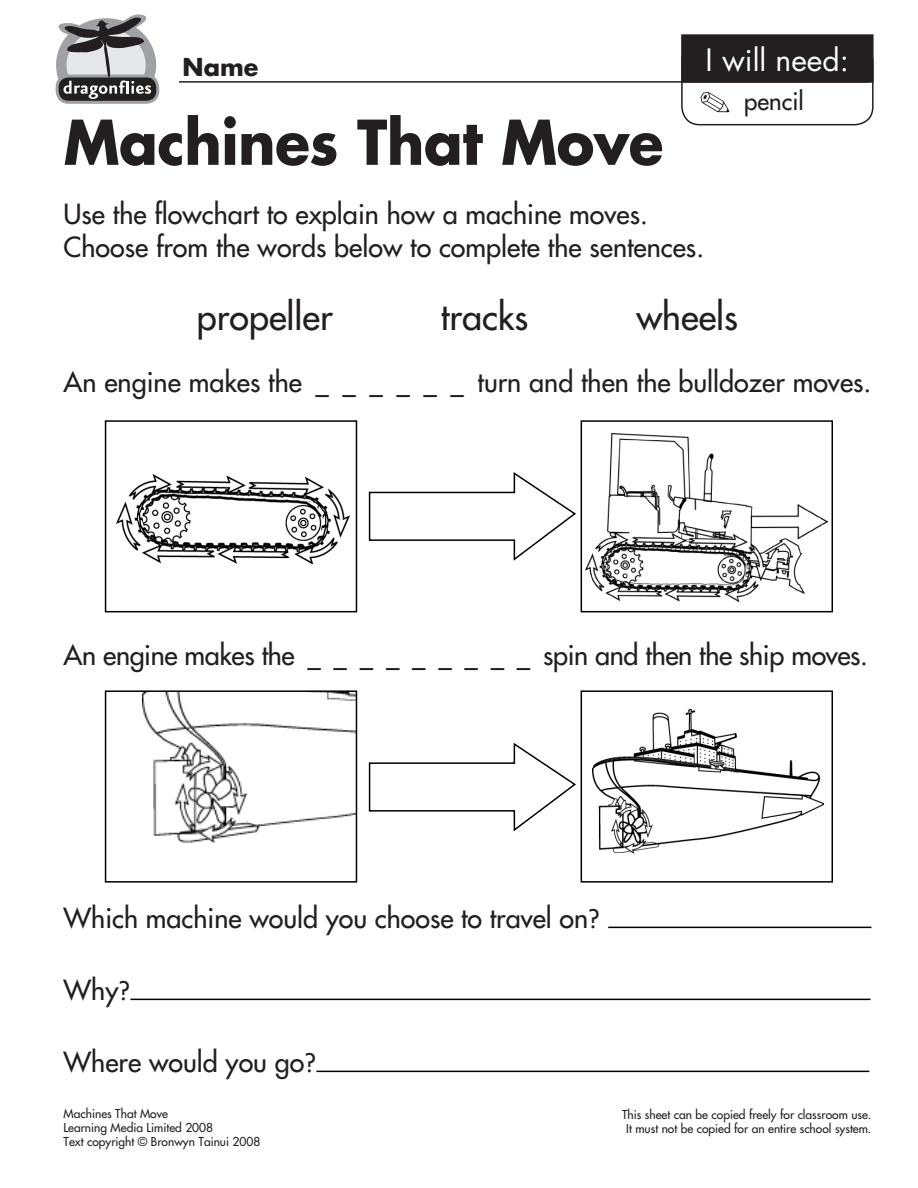
<style>
.page{position:relative;width:918px;height:1188px;background:#fff}
.page>*{position:absolute;margin:0;border:0;box-sizing:border-box;transform-origin:0 0}
.Title_SassoonSans{font:700 60px "Futura NZ";letter-spacing:-.01em;color:#231f20;scale:.95 1}
.Body_text{font:36px "Futura NZ";color:#231f20}
.I_will_need__Sassoon{font:30px "Futura NZ";color:#fff}
.Body_text-2{font:27px "Futura NZ";color:#231f20}
.Instruction{font:27px/32.4px "Futura NZ";color:#231f20}
.accessories_Sassoon{font:24px "Futura NZ";color:#231f20}
.t1{font:700 24px "Futura NZ";color:#231f20}
.Copyright_Palantino{font:12px/14.2px "Futura NZ";color:#231f20;text-align:center}
.s1{font-family:"Sassoon Sans"}
</style>
<div class="page">
<hr style="left:179px;top:81px;width:690px;height:2px;background:#231f20">
<div style="left:682px;top:35px;width:191px;height:47px;background:#231f20"></div>
<div style="left:681px;top:34px;width:193px;height:49px;border:2px solid #231f20"></div>
<div style="left:57px;top:76px;width:101px;height:26px;background:#231f20;border-radius:11px"></div>
<div style="left:56px;top:75px;width:103px;height:29px;border:3px solid #a0a1a5;border-radius:11px"></div>
<svg style="left:55px;top:14px;width:104px;height:85px"></svg>
<div style="left:681px;top:42px;width:193px;height:83px;border:2px solid #231f20;border-radius:18px"></div>
<svg style="left:700px;top:92px;width:29px;height:20px"></svg>
<hr style="left:608px;top:927px;width:263px;height:1px;background:#000">
<hr style="left:130px;top:999px;width:741px;height:1px;background:#000">
<hr style="left:316px;top:1071px;width:553px;height:1px;background:#000">
<img style="left:592px;top:709px;width:232px;height:145px">
<img style="left:142px;top:693px;width:212px;height:150px">
<div style="left:105px;top:690px;width:252px;height:193px;border:2px solid #000"></div>
<div style="left:581px;top:690px;width:252px;height:193px;border:2px solid #000"></div>
<svg style="left:368px;top:742px;width:208px;height:90px"></svg>
<img style="left:586px;top:434px;width:242px;height:168px">
<div style="left:105px;top:420px;width:252px;height:192px;border:2px solid #000"></div>
<div style="left:581px;top:420px;width:252px;height:192px;border:2px solid #000"></div>
<svg style="left:368px;top:472px;width:208px;height:89px"></svg>
<img style="left:116px;top:475px;width:234px;height:89px">
<p class="I_will_need__Sassoon" style="left:706px;top:39px;width:145px">I will need:</p>
<p class="accessories_Sassoon" style="left:744px;top:85px;width:61px">pencil</p>
<p class="t1" style="left:183px;top:51px;width:77px">Name</p>
<p class="Title_SassoonSans" style="left:64px;top:101px;width:633px">Machines That Move</p>
<p class="Instruction" style="left:64px;top:198px;width:642px">Use the flowchart to explain how a machine moves.<br>Choose from the words below to complete the sentences.</p>
<p class="Body_text" style="left:197px;top:293px;width:137px">propeller</p>
<p class="Body_text" style="left:441px;top:293px;width:89px">tracks</p>
<p class="Body_text" style="left:636px;top:293px;width:103px">wheels</p>
<p class="Body_text-2" style="left:64px;top:365px;width:809px">An engine makes the _ _ _ _ _ _ turn and then the bulldozer moves.</p>
<p class="Body_text-2" style="left:64px;top:638px;width:806px">An engine makes the _ _ _ _ _ _ _ _ _ spin and then the ship moves.</p>
<p class="Body_text-2" style="left:64px;top:901px;width:538px">Which machine would you choose to travel on<span class="s1">?</span></p>
<p class="Body_text-2" style="left:64px;top:973px;width:68px">Why<span class="s1">?</span></p>
<p class="Body_text-2" style="left:64px;top:1045px;width:254px">Where would you go<span class="s1">?</span></p>
<p class="Copyright_Palantino" style="left:64px;top:1106px;width:106px">Machines That Move</p>
<p class="Copyright_Palantino" style="left:64px;top:1121px;width:151px">Learning Media Limited 2008</p>
<p class="Copyright_Palantino" style="left:64px;top:1135px;width:198px">Text copyright © Bronwyn Tainui 2008</p>
<p class="Copyright_Palantino" style="left:622px;top:1107px;width:251px">This sheet can be copied freely for classroom use.<br>It must not be copied for an entire school system.</p>
</div>
